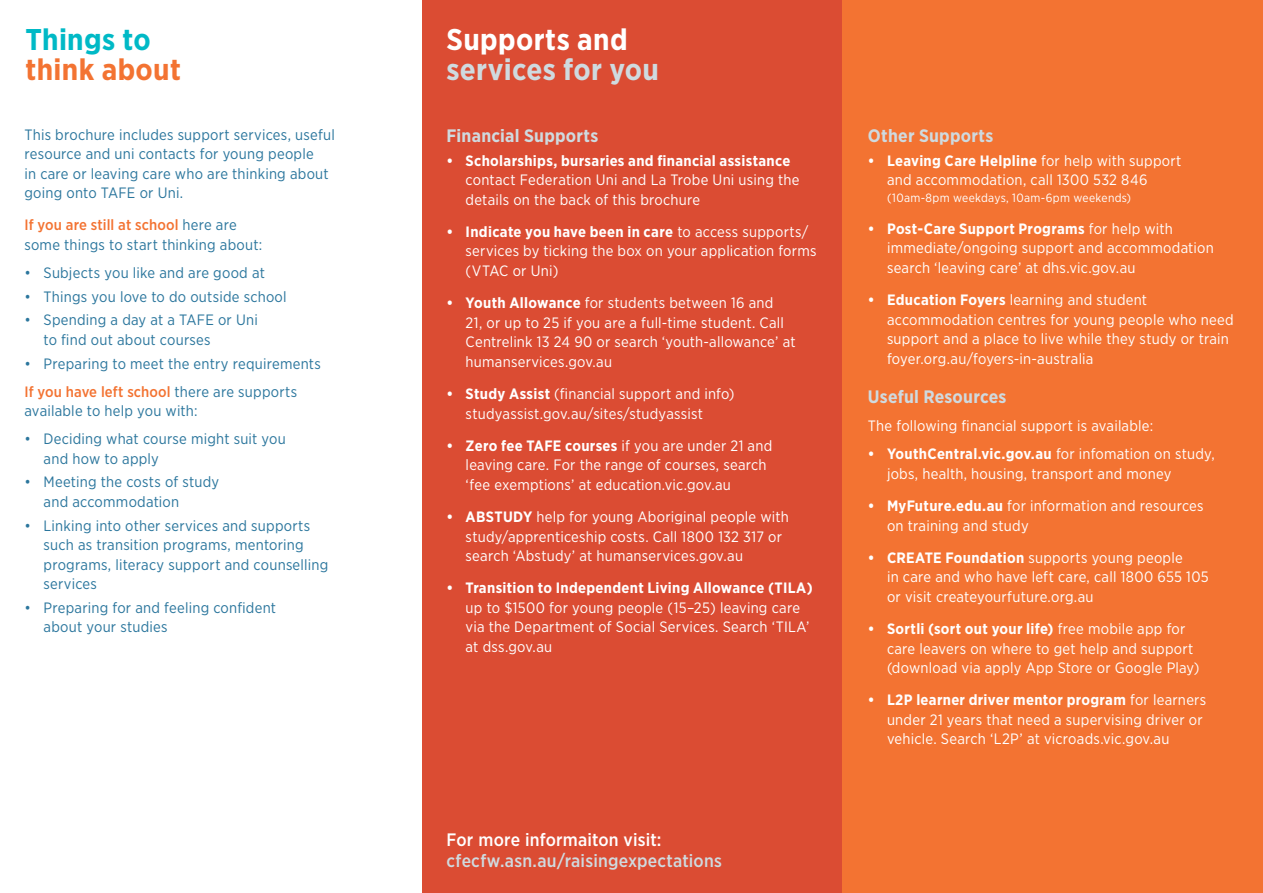
<style>
.page{position:relative;width:1263px;height:893px;background:#fff}
.page>*{position:absolute;margin:0;border:0;box-sizing:border-box;transform-origin:0 0}
.CFE_Subheading{font:700 30px/30px "Gotham Narrow";letter-spacing:.01em;color:#cfdadf}
.CFE_Subheading-2{font:700 30px/30px "Gotham Narrow";letter-spacing:.01em;color:#f37332}
.CFE_Normal{font:500 18px/21px "Gotham Narrow";letter-spacing:.01em;color:#cfdadf}
.CFE_Minor_heading{font:700 18px "Gotham Narrow";letter-spacing:.015em;color:#cfdadf}
.CFE_Normal-2{font:15px/19.5px "Gotham Narrow";letter-spacing:.015em;color:#fff}
.CFE_Normal-3{font:15px/19.5px "Gotham Narrow";letter-spacing:.015em;color:#2b769d}
.t1{font:12px "Gotham Narrow";letter-spacing:.025em;color:#fff}
.s1{color:#00b9c6}
.s2{font-weight:500;color:#f37332}
.s3{color:#fff}
.s4{font-weight:700}
</style>
<div class="page">
<div style="left:838px;top:0;width:425px;height:893px;background:#f37332"></div>
<div style="left:422px;top:0;width:420px;height:893px;background:#db4c33"></div>
<p class="CFE_Subheading-2" style="left:26px;top:24px;width:157px"><span class="s1">Things to </span>think about</p>
<p class="CFE_Normal-3" style="left:24px;top:124px;width:312px">This brochure includes support services, useful resource and uni contacts for young people<br>in care or leaving care who are thinking about going onto TAFE or Uni.</p>
<p class="CFE_Normal-3" style="left:24px;top:215px;width:239px"><span class="s2">If you are still at school</span> here are some things to start thinking about:</p>
<p class="CFE_Normal-3" style="left:24px;top:262px;width:242px">• Subjects you like and are good at</p>
<p class="CFE_Normal-3" style="left:24px;top:286px;width:264px">• Things you love to do outside school</p>
<p class="CFE_Normal-3" style="left:44px;top:310px;width:216px;text-indent:-19px">• Spending a day at a TAFE or Uni to find out about courses</p>
<p class="CFE_Normal-3" style="left:24px;top:353px;width:298px">• Preparing to meet the entry requirements</p>
<p class="CFE_Normal-3" style="left:24px;top:381px;width:274px"><span class="s2">If you have left school</span> there are supports available to help you with:</p>
<p class="CFE_Normal-3" style="left:44px;top:429px;width:244px;text-indent:-19px">• Deciding what course might suit you and how to apply</p>
<p class="CFE_Normal-3" style="left:44px;top:472px;width:177px;text-indent:-19px">• Meeting the costs of study and accommodation</p>
<p class="CFE_Normal-3" style="left:44px;top:515px;width:286px;text-indent:-19px">• Linking into other services and supports such as transition programs, mentoring programs, literacy support and counselling services</p>
<p class="CFE_Normal-3" style="left:44px;top:598px;width:234px;text-indent:-19px">• Preparing for and feeling confident about your studies</p>
<p class="CFE_Subheading" style="left:446px;top:24px;width:214px"><span class="s3">Supports and </span>services for you</p>
<p class="CFE_Minor_heading" style="left:446px;top:124px;width:153px">Financial Supports</p>
<p class="CFE_Normal-2" style="left:466px;top:150px;width:335px;text-indent:-19px"><span class="s4">• Scholarships, bursaries and financial assistance </span>contact Federation Uni and La Trobe Uni using the details on the back of this brochure</p>
<p class="CFE_Normal-2" style="left:466px;top:222px;width:352px;text-indent:-19px"><span class="s4">• Indicate you have been in care</span> to access supports/ services by ticking the box on your application forms (VTAC or Uni)</p>
<p class="CFE_Normal-2" style="left:466px;top:293px;width:331px;text-indent:-19px"><span class="s4">• Youth Allowance</span> for students between 16 and<br>21, or up to 25 if you are a full-time student. Call Centrelink 13 24 90 or search ‘youth-allowance’ at humanservices.gov.au</p>
<p class="CFE_Normal-2" style="left:466px;top:384px;width:270px;text-indent:-19px"><span class="s4">• Study Assist</span> (financial support and info) studyassist.gov.au/sites/studyassist</p>
<p class="CFE_Normal-2" style="left:466px;top:435px;width:308px;text-indent:-19px"><span class="s4">• Zero fee TAFE courses</span> if you are under 21 and leaving care. For the range of courses, search ‘fee exemptions’ at education.vic.gov.au</p>
<p class="CFE_Normal-2" style="left:466px;top:507px;width:325px;text-indent:-19px"><span class="s4">• ABSTUDY</span> help for young Aboriginal people with study/apprenticeship costs. Call 1800 132 317 or search ‘Abstudy’ at humanservices.gov.au</p>
<p class="CFE_Normal-2" style="left:466px;top:578px;width:349px;text-indent:-19px"><span class="s4">• Transition to Independent Living Allowance (TILA) </span>up to $1500 for young people (15–25) leaving care via the Department of Social Services. Search ‘TILA’ at dss.gov.au</p>
<p class="CFE_Normal" style="left:447px;top:829px;width:277px"><span class="s3">For more informaiton visit: </span>cfecfw.asn.au/raisingexpectations</p>
<p class="CFE_Minor_heading" style="left:868px;top:124px;width:127px">Other Supports</p>
<p class="CFE_Normal-2" style="left:887px;top:150px;width:296px;text-indent:-19px"><span class="s4">• Leaving Care Helpline</span> for help with support and accommodation, call 1300 532 846</p>
<p class="t1" style="left:887px;top:190px;width:246px">(10am-8pm weekdays, 10am-6pm weekends)</p>
<p class="CFE_Normal-2" style="left:887px;top:219px;width:328px;text-indent:-19px"><span class="s4">• Post-Care Support Programs</span> for help with immediate/ongoing support and accommodation search ‘leaving care’ at dhs.vic.gov.au</p>
<p class="CFE_Normal-2" style="left:887px;top:290px;width:348px;text-indent:-19px"><span class="s4">• Education Foyers</span> learning and student accommodation centres for young people who need support and a place to live while they study or train foyer.org.au/foyers-in-australia</p>
<p class="CFE_Minor_heading" style="left:868px;top:385px;width:140px">Useful Resources</p>
<p class="CFE_Normal-2" style="left:868px;top:416px;width:287px">The following financial support is available:</p>
<p class="CFE_Normal-2" style="left:887px;top:444px;width:329px;text-indent:-19px"><span class="s4">• YouthCentral.vic.gov.au</span> for infomation on study, jobs, health, housing, transport and money</p>
<p class="CFE_Normal-2" style="left:887px;top:496px;width:318px;text-indent:-19px"><span class="s4">• MyFuture.edu.au</span> for information and resources on training and study</p>
<p class="CFE_Normal-2" style="left:887px;top:547px;width:323px;text-indent:-19px"><span class="s4">• CREATE Foundation</span> supports young people<br>in care and who have left care, call 1800 655 105 or visit createyourfuture.org.au</p>
<p class="CFE_Normal-2" style="left:887px;top:619px;width:314px;text-indent:-19px"><span class="s4">• Sortli (sort out your life)</span> free mobile app for care leavers on where to get help and support (download via apply App Store or Google Play)</p>
<p class="CFE_Normal-2" style="left:887px;top:690px;width:321px;text-indent:-19px"><span class="s4">• L2P learner driver mentor program</span> for learners under 21 years that need a supervising driver or vehicle. Search ‘L2P’ at vicroads.vic.gov.au</p>
</div>
